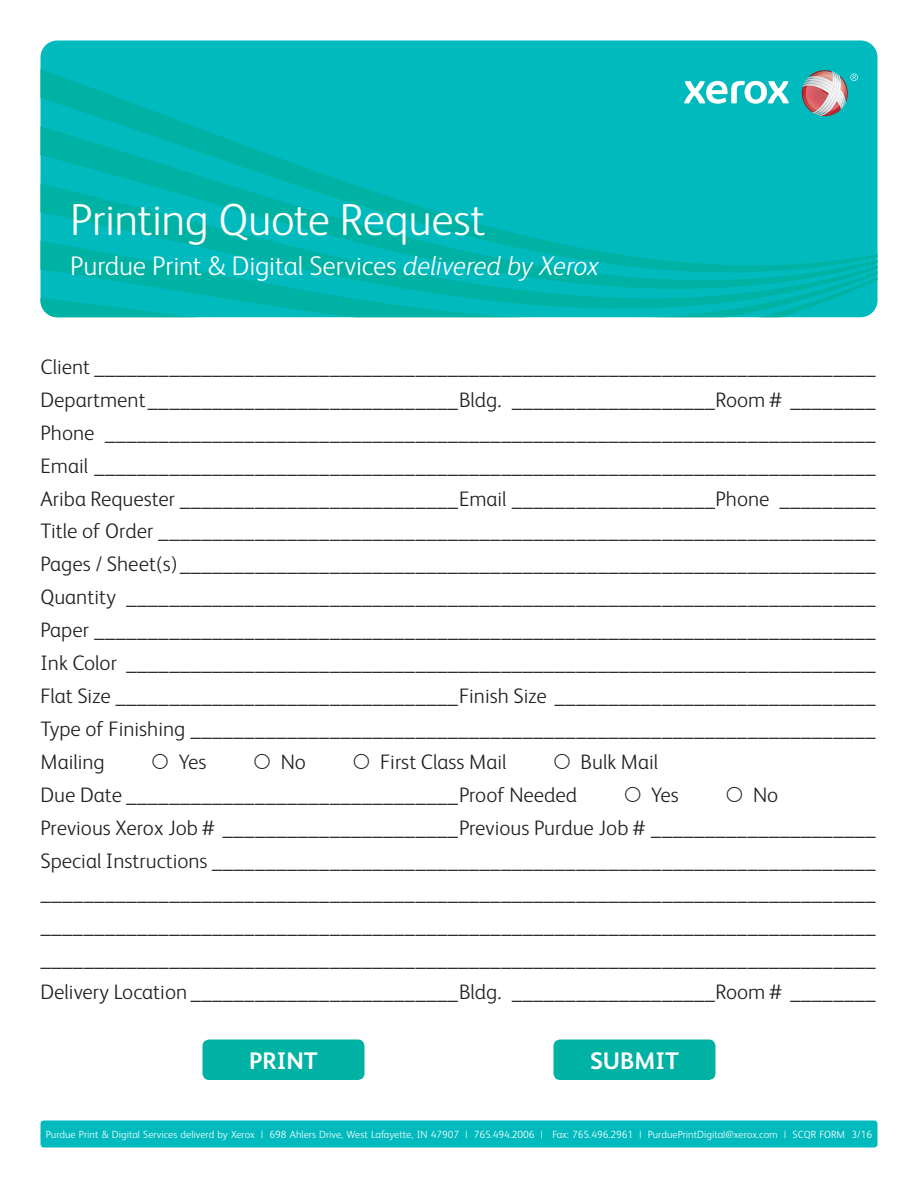
<style>
.page{position:relative;width:918px;height:1188px;background:#fff}
.page>*{position:absolute;margin:0;border:0;box-sizing:border-box;transform-origin:0 0}
.t1{font:300 45px "Xerox Sans";letter-spacing:-.01em;color:#fff}
.t2{font:300 27px "Xerox Sans";letter-spacing:-.01em;color:#fff}
.t3{font:700 24px "Xerox Sans";color:#fff}
.t4{font:300 21px/32.8px "Xerox Sans";color:#231f20;text-align:justify}
.t5{font:300 10.5px "Xerox Sans";color:#fff}
.s1{font-style:italic}
</style>
<div class="page">
<div style="left:554px;top:1040px;width:162px;height:40px;background:#00b2a3;border-radius:7px"></div>
<div style="left:40px;top:40px;width:838px;height:50px;background:#00babe"></div>
<svg style="left:40px;top:90px;width:838px;height:227px;background:#00b7b6"></svg>
<svg style="left:684px;top:70px;width:174px;height:46px;background:#52bec1"></svg>
<div style="left:41px;top:1120px;width:837px;height:28px;background:#00babe;border-radius:3px"></div>
<div style="left:202px;top:1040px;width:162px;height:40px;background:#00b2a3;border-radius:7px"></div>
<h1 class="t1" style="left:70px;top:190px;width:417px">Printing Quote Request</h1>
<p class="t2" style="left:70px;top:248px;width:530px">Purdue Print &amp; Digital Services <span class="s1">delivered by Xerox</span></p>
<p class="t4" style="left:40px;top:349px;width:837px">Client _________________________________________________________________________ Department_____________________________Bldg. ___________________Room # ________ Phone ________________________________________________________________________ Email _________________________________________________________________________ Ariba Requester __________________________Email ___________________Phone _________ Title of Order ___________________________________________________________________ Pages / Sheet(s)_________________________________________________________________ Quantity ______________________________________________________________________ Paper _________________________________________________________________________ Ink Color ______________________________________________________________________ Flat Size ________________________________Finish Size ______________________________ Type of Finishing ________________________________________________________________ Mailing</p>
<p class="t4" style="left:179px;top:744px;width:29px">Yes</p>
<p class="t4" style="left:281px;top:744px;width:27px">No</p>
<p class="t4" style="left:380px;top:744px;width:128px">First Class Mail</p>
<p class="t4" style="left:581px;top:744px;width:79px">Bulk Mail</p>
<p class="t4" style="left:40px;top:777px;width:538px">Due Date _______________________________Proof Needed</p>
<p class="t4" style="left:651px;top:777px;width:29px">Yes</p>
<p class="t4" style="left:40px;top:777px;width:837px;text-align:left;text-indent:713px">No<br>Previous Xerox Job # ______________________Previous Purdue Job # _____________________ Special Instructions ______________________________________________________________ ______________________________________________________________________________ ______________________________________________________________________________ ______________________________________________________________________________ Delivery Location _________________________Bldg. ___________________Room # ________</p>
<p class="t3" style="left:249px;top:1044px;width:70px">PRINT</p>
<p class="t3" style="left:590px;top:1044px;width:90px">SUBMIT</p>
<p class="t5" style="left:46px;top:1128px;width:828px">Purdue Print &amp; Digital Services deliverd by Xerox | 698 Ahlers Drive, West Lafayette, IN 47907 | 765.494.2006 | Fax: 765.496.2961 | PurduePrintDigital@xerox.com | SCQR FORM 3/16</p>
</div>
